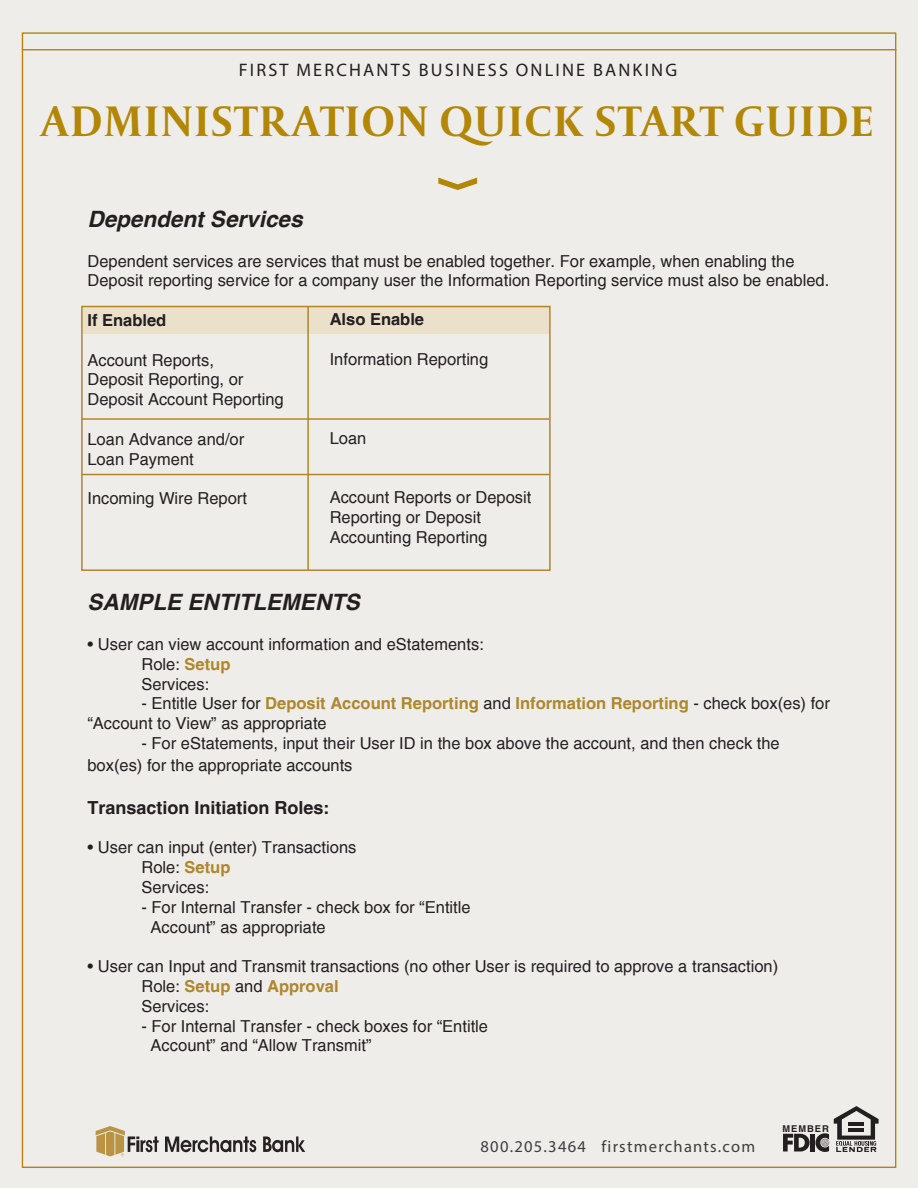
<style>
.page{position:relative;width:918px;height:1188px;background:#efedea}
.page>*{position:absolute;margin:0;border:0;box-sizing:border-box;transform-origin:0 0}
.t1{font:700 45px "Capitolium 2";letter-spacing:.04em;color:#b28705}
.t2{font:italic 700 22.5px "Helvetica";color:#231f20}
.t3{font:18.15px "Myriad Pro";letter-spacing:.12em;color:#231f20}
.t4{font:700 18px "Helvetica";color:#231f20}
.t5{font:16.5px/19.8px "Helvetica";color:#231f20}
.t6{font:16.5px "Myriad Pro";letter-spacing:.075em;color:#3e3e3f}
.t7{font:700 16.5px "Helvetica";color:#ae872d}
.t8{font:700 16.5px "Helvetica";color:#231f20}
.t9{font:700 9.3px "Helvetica";letter-spacing:.1em;color:#231f20}
.s1{font-weight:700;color:#ae872d}
.s2{font-weight:400;color:#231f20}
</style>
<div class="page">
<hr style="left:22px;top:49px;width:874px;height:1px;background:#b28705">
<svg style="left:438px;top:178px;width:39px;height:12px"></svg>
<svg style="left:165px;top:1136px;width:91px;height:16px"></svg>
<svg style="left:263px;top:1136px;width:42px;height:16px"></svg>
<svg style="left:96px;top:1126px;width:63px;height:30px"></svg>
<svg style="left:783px;top:1106px;width:96px;height:46px"></svg>
<div style="left:83px;top:307px;width:466px;height:27px;background:#ebe0c9"></div>
<div style="left:81px;top:306px;width:470px;height:265px;border:2px solid #ae872d"></div>
<hr style="left:81px;top:418px;width:468px;height:2px;background:#ae872d">
<hr style="left:82px;top:474px;width:468px;height:1px;background:#ae872d">
<hr style="left:307px;top:307px;width:2px;height:263px;background:#ae872d">
<p class="t3" style="left:239px;top:59px;width:440px">FIRST MERCHANTS BUSINESS ONLINE BANKING</p>
<p class="t1" style="left:42px;top:91px;width:834px">ADMINISTRATION QUICK START GUIDE</p>
<p class="t2" style="left:87px;top:205px;width:217px">Dependent Services</p>
<p class="t5" style="left:87px;top:251px;width:743px">Dependent services are services that must be enabled together. For example, when enabling the<br>Deposit reporting service for a company user the Information Reporting service must also be enabled.</p>
<p class="t8" style="left:87px;top:310px;width:80px">If Enabled</p>
<p class="t5" style="left:87px;top:350px;width:128px">Account Reports,</p>
<p class="t5" style="left:87px;top:370px;width:157px">Deposit Reporting, or</p>
<p class="t5" style="left:87px;top:390px;width:198px">Deposit Account Reporting</p>
<p class="t5" style="left:87px;top:429px;width:158px">Loan Advance and/or</p>
<p class="t5" style="left:87px;top:449px;width:108px">Loan Payment</p>
<p class="t5" style="left:87px;top:489px;width:161px">Incoming Wire Report</p>
<p class="t8" style="left:330px;top:309px;width:96px">Also Enable</p>
<p class="t5" style="left:330px;top:349px;width:160px">Information Reporting</p>
<p class="t5" style="left:330px;top:428px;width:38px">Loan</p>
<p class="t5" style="left:330px;top:488px;width:203px">Account Reports or Deposit<br>Reporting or Deposit<br>Accounting Reporting</p>
<p class="t2" style="left:87px;top:589px;width:274px">SAMPLE ENTITLEMENTS</p>
<p class="t5" style="left:87px;top:634px;width:398px">• User can view account information and eStatements:</p>
<p class="t5" style="left:141px;top:654px;width:90px">Role: <span class="s1">Setup</span></p>
<p class="t5" style="left:141px;top:674px;width:69px">Services:</p>
<p class="t5" style="left:87px;top:694px;width:744px;text-indent:54px">- Entitle User for <span class="s1">Deposit Account Reporting</span> and <span class="s1">Information Reporting</span> - check box(es) for “Account to View” as appropriate</p>
<p class="t5" style="left:87px;top:733px;width:694px;line-height:21.6px;text-indent:54px">- For eStatements, input their User ID in the box above the account, and then check the box(es) for the appropriate accounts</p>
<p class="t4" style="left:87px;top:796px;width:244px">Transaction Initiation Roles:</p>
<p class="t5" style="left:87px;top:838px;width:270px">• User can input (enter) Transactions</p>
<p class="t5" style="left:141px;top:858px;width:90px">Role: <span class="s1">Setup</span></p>
<p class="t5" style="left:141px;top:877px;width:69px">Services:</p>
<p class="t5" style="left:141px;top:897px;width:331px">- For Internal Transfer - check box for “Entitle</p>
<p class="t5" style="left:151px;top:917px;width:177px">Account” as appropriate</p>
<p class="t5" style="left:87px;top:957px;width:692px">• User can Input and Transmit transactions (no other User is required to approve a transaction)</p>
<p class="t7" style="left:141px;top:976px;width:199px"><span class="s2">Role:</span> Setup <span class="s2">and</span> Approval</p>
<p class="t5" style="left:141px;top:996px;width:69px">Services:</p>
<p class="t5" style="left:141px;top:1016px;width:348px">- For Internal Transfer - check boxes for “Entitle</p>
<p class="t5" style="left:151px;top:1036px;width:222px">Account” and “Allow Transmit”</p>
<p class="t6" style="left:481px;top:1136px;width:276px">800.205.3464 firstmerchants.com</p>
<p class="t9" style="left:782px;top:1123px;width:48px">MEMBER</p>
</div>
